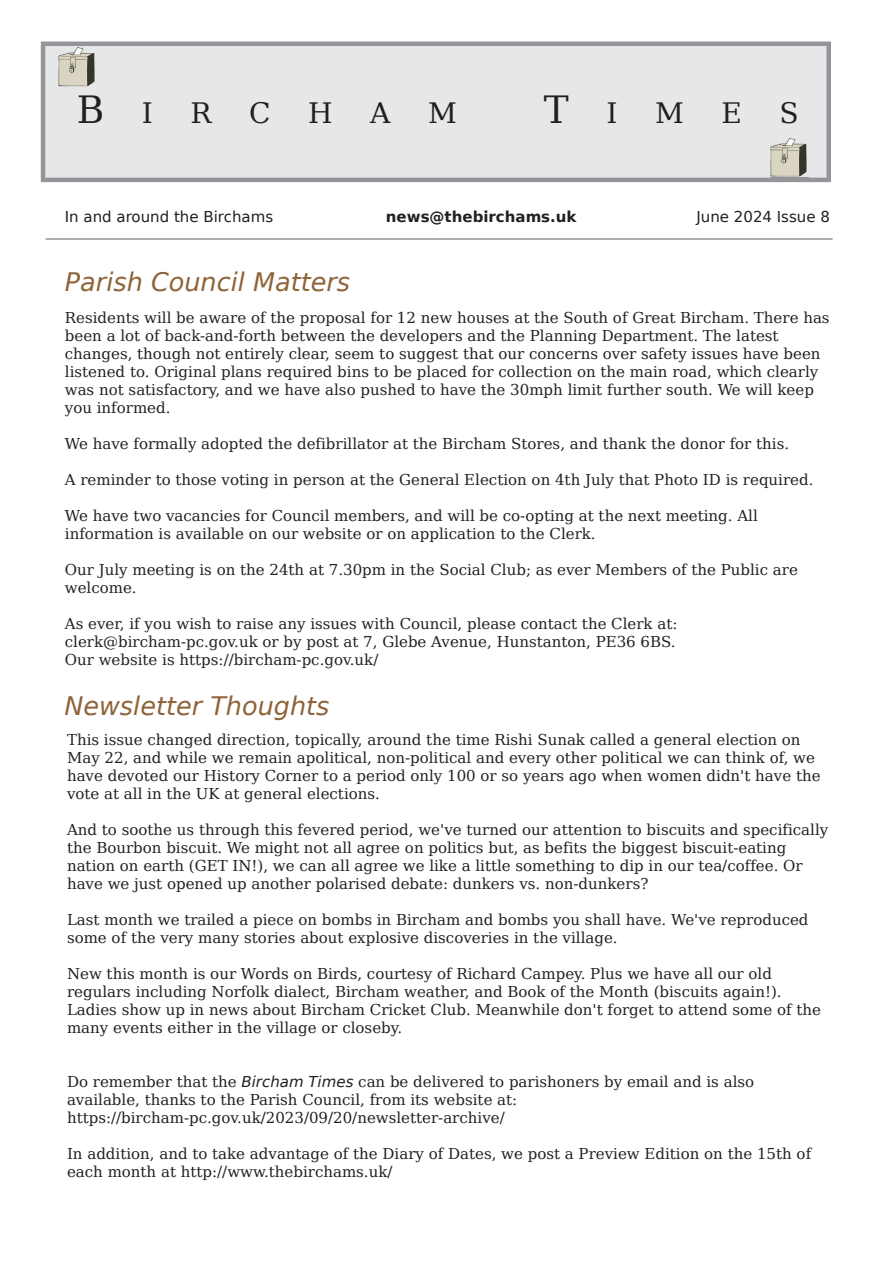
<style>
.page{position:relative;width:893px;height:1263px;background:#fff}
.page>*{position:absolute;margin:0;border:0;box-sizing:border-box;transform-origin:0 0}
.t1{font:37.5px "Bitstream Vera Serif";color:#231f20}
.t2{font:28.2px "Bitstream Vera Serif";color:#231f20}
.t3{font:italic 25.5px "Bitstream Vera Sans";color:#8e6338}
.t4{font:15px/18px "Bitstream Vera Serif";color:#231f20}
.t5{font:15px "Bitstream Vera Sans";color:#231f20}
.t6{font:700 15px "Bitstream Vera Sans";color:#231f20}
.s1{font-size:28.2px}
.s2{font-family:"Bitstream Vera Sans";font-style:italic}
</style>
<div class="page">
<svg style="left:41px;top:42px;width:790px;height:140px;background:#e0e1e3"></svg>
<img style="left:58px;top:47px;width:38px;height:40px">
<img style="left:770px;top:137px;width:38px;height:42px">
<hr style="left:46px;top:238px;width:786px;height:2px;background:#939598">
<h1 class="t1" style="left:77px;top:88px;width:78px">B <span class="s1">I</span></h1>
<h2 class="t2" style="left:190px;top:97px;width:23px">R</h2>
<h2 class="t2" style="left:249px;top:97px;width:23px">C</h2>
<h2 class="t2" style="left:308px;top:97px;width:26px">H</h2>
<h2 class="t2" style="left:370px;top:97px;width:22px">A</h2>
<h2 class="t2" style="left:428px;top:97px;width:30px">M</h2>
<h1 class="t1" style="left:544px;top:88px;width:75px">T <span class="s1">I</span></h1>
<h2 class="t2" style="left:655px;top:97px;width:30px">M</h2>
<h2 class="t2" style="left:721px;top:97px;width:22px">E</h2>
<h2 class="t2" style="left:779px;top:97px;width:21px">S</h2>
<p class="t5" style="left:65px;top:208px;width:210px">In and around the Birchams</p>
<p class="t5" style="left:696px;top:208px;width:135px">June 2024 Issue 8</p>
<p class="t6" style="left:386px;top:208px;width:192px">news@thebirchams.uk</p>
<h3 class="t3" style="left:65px;top:268px;width:287px">Parish Council Matters</h3>
<p class="t4" style="left:65px;top:309px;width:766px">Residents will be aware of the proposal for 12 new houses at the South of Great Bircham. There has been a lot of back-and-forth between the developers and the Planning Department. The latest changes, though not entirely clear, seem to suggest that our concerns over safety issues have been listened to. Original plans required bins to be placed for collection on the main road, which clearly was not satisfactory, and we have also pushed to have the 30mph limit further south. We will keep you informed.</p>
<p class="t4" style="left:65px;top:435px;width:725px">We have formally adopted the defibrillator at the Bircham Stores, and thank the donor for this.</p>
<p class="t4" style="left:65px;top:471px;width:750px">A reminder to those voting in person at the General Election on 4th July that Photo ID is required.</p>
<p class="t4" style="left:65px;top:507px;width:694px">We have two vacancies for Council members, and will be co-opting at the next meeting. All information is available on our website or on application to the Clerk.</p>
<p class="t4" style="left:65px;top:561px;width:734px">Our July meeting is on the 24th at 7.30pm in the Social Club; as ever Members of the Public are welcome.</p>
<p class="t4" style="left:65px;top:615px;width:614px">As ever, if you wish to raise any issues with Council, please contact the Clerk at: clerk@bircham-pc.gov.uk or by post at 7, Glebe Avenue, Hunstanton, PE36 6BS.<br>Our website is https://bircham-pc.gov.uk/</p>
<h3 class="t3" style="left:64px;top:691px;width:267px">Newsletter Thoughts</h3>
<p class="t4" style="left:67px;top:731px;width:755px">This issue changed direction, topically, around the time Rishi Sunak called a general election on May 22, and while we remain apolitical, non-political and every other political we can think of, we have devoted our History Corner to a period only 100 or so years ago when women didn't have the vote at all in the UK at general elections.</p>
<p class="t4" style="left:67px;top:821px;width:762px">And to soothe us through this fevered period, we've turned our attention to biscuits and specifically the Bourbon biscuit. We might not all agree on politics but, as befits the biggest biscuit-eating nation on earth (GET IN!), we can all agree we like a little something to dip in our tea/coffee. Or have we just opened up another polarised debate: dunkers vs. non-dunkers?</p>
<p class="t4" style="left:67px;top:911px;width:743px">Last month we trailed a piece on bombs in Bircham and bombs you shall have. We've reproduced some of the very many stories about explosive discoveries in the village.</p>
<p class="t4" style="left:67px;top:965px;width:755px">New this month is our Words on Birds, courtesy of Richard Campey. Plus we have all our old regulars including Norfolk dialect, Bircham weather, and Book of the Month (biscuits again!).<br>Ladies show up in news about Bircham Cricket Club. Meanwhile don't forget to attend some of the many events either in the village or closeby.</p>
<p class="t4" style="left:67px;top:1073px;width:688px">Do remember that the <span class="s2">Bircham Times</span> can be delivered to parishoners by email and is also available, thanks to the Parish Council, from its website at: https://bircham-pc.gov.uk/2023/09/20/newsletter-archive/</p>
<p class="t4" style="left:67px;top:1144px;width:745px">In addition, and to take advantage of the Diary of Dates, we post a Preview Edition on the 15th of each month at http://www.thebirchams.uk/</p>
</div>
